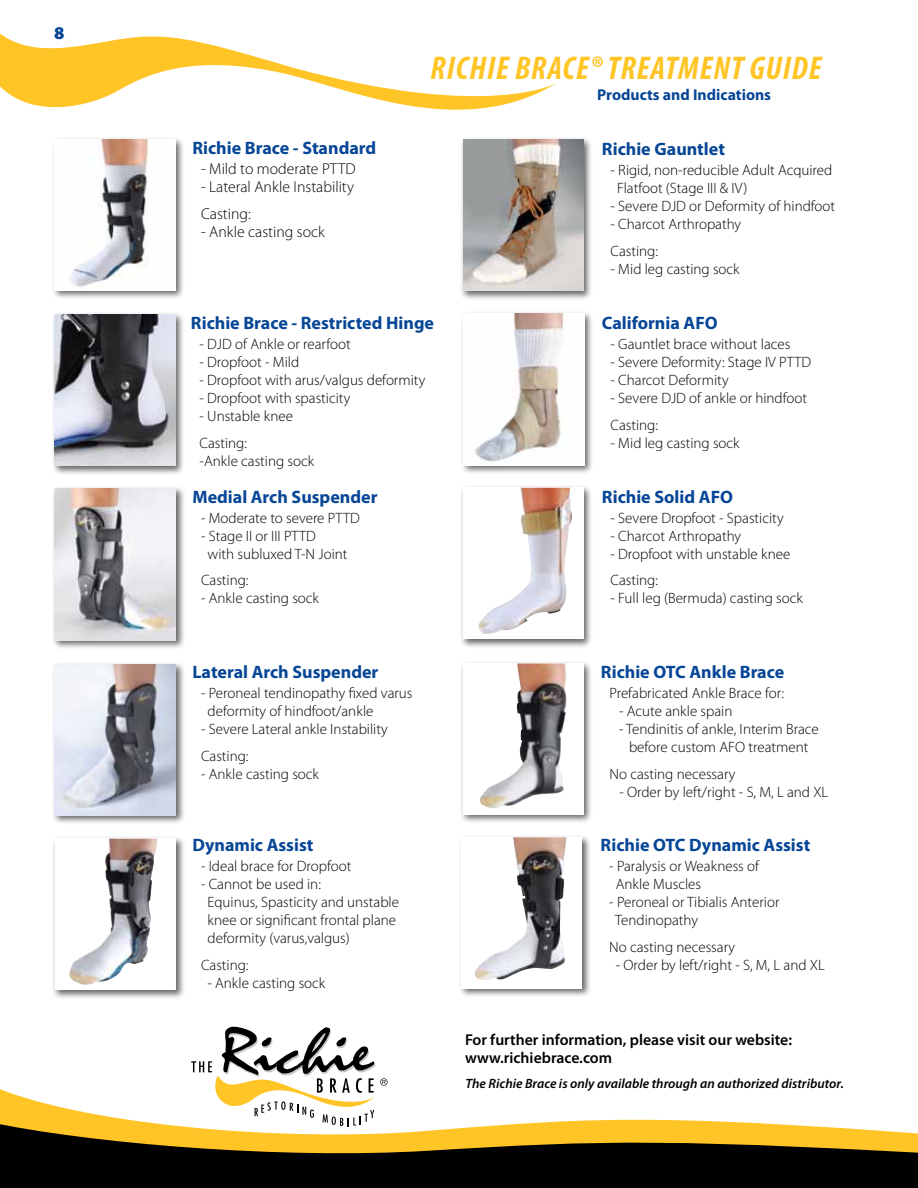
<style>
.page{position:relative;width:918px;height:1188px;background:#fff}
.page>*{position:absolute;margin:0;border:0;box-sizing:border-box;transform-origin:0 0}
.t1{font:italic 700 condensed 33px "Myriad Pro";letter-spacing:.03em;color:#ffc425}
.t2{font:700 18px "Myriad Pro";color:#074696}
.t3{font:900 18px "Myriad Pro";color:#074696}
.t4{font:300 15.75px/26.7px "Myriad Pro";color:#000}
.t5{font:600 15.75px/18px "Myriad Pro";color:#000}
.t6{font:700 15.75px "Myriad Pro";color:#074696}
.t7{font:300 15px/18px "Myriad Pro";color:#000}
.t8{font:italic 600 13.5px "Myriad Pro";color:#000}
</style>
<div class="page">
<svg style="left:0;top:33px;width:556px;height:77px"></svg>
<svg style="left:0;top:1089px;width:705px;height:32px"></svg>
<svg style="left:0;top:1121px;width:918px;height:67px;background:#5b4a1a"></svg>
<div style="left:52px;top:137px;width:133px;height:163px;background:#000;opacity:.6"></div>
<div style="left:55px;top:139px;width:121px;height:152px;background:#fff"></div>
<img style="left:69px;top:139px;width:81px;height:148px">
<div style="left:458px;top:834px;width:134px;height:164px;background:#000;opacity:.6"></div>
<svg style="left:461px;top:837px;width:121px;height:152px"></svg>
<img style="left:513px;top:837px;width:9px;height:57px">
<div style="left:52px;top:312px;width:133px;height:163px;background:#000;opacity:.6"></div>
<img style="left:55px;top:315px;width:121px;height:151px">
<div style="left:460px;top:485px;width:133px;height:163px;background:#000;opacity:.6"></div>
<div style="left:463px;top:488px;width:121px;height:151px;background:#fff"></div>
<img style="left:478px;top:488px;width:94px;height:146px">
<div style="left:460px;top:137px;width:133px;height:163px;background:#000;opacity:.6"></div>
<img style="left:464px;top:140px;width:120px;height:151px">
<div style="left:52px;top:486px;width:133px;height:164px;background:#000;opacity:.6"></div>
<img style="left:55px;top:489px;width:121px;height:151px">
<div style="left:460px;top:661px;width:133px;height:163px;background:#000;opacity:.6"></div>
<svg style="left:463px;top:663px;width:121px;height:152px"></svg>
<img style="left:517px;top:663px;width:4px;height:52px">
<div style="left:52px;top:661px;width:133px;height:164px;background:#000;opacity:.6"></div>
<img style="left:55px;top:664px;width:121px;height:151px">
<div style="left:52px;top:836px;width:133px;height:163px;background:#000;opacity:.6"></div>
<svg style="left:55px;top:839px;width:121px;height:151px"></svg>
<img style="left:105px;top:839px;width:6px;height:69px">
<div style="left:461px;top:311px;width:133px;height:164px;background:#000;opacity:.6"></div>
<img style="left:464px;top:314px;width:121px;height:151px">
<svg style="left:191px;top:1027px;width:197px;height:99px"></svg>
<p class="t3" style="left:54px;top:22px;width:12px">8</p>
<h1 class="t1" style="left:431px;top:47px;width:392px">RICHIE BRACE® TREATMENT GUIDE</h1>
<p class="t2" style="left:192px;top:136px;width:185px">Richie Brace - Standard</p>
<p class="t4" style="left:201px;top:156px;width:156px">- Mild to moderate PTTD</p>
<p class="t4" style="left:201px;top:174px;width:154px">- Lateral Ankle Instability<br>Casting:</p>
<p class="t4" style="left:201px;top:218px;width:125px">- Ankle casting sock</p>
<p class="t2" style="left:191px;top:311px;width:245px">Richie Brace - Restricted Hinge</p>
<p class="t7" style="left:200px;top:335px;width:153px">- DJD of Ankle or rearfoot</p>
<p class="t7" style="left:200px;top:353px;width:101px">- Dropfoot - Mild</p>
<p class="t7" style="left:200px;top:371px;width:227px">- Dropfoot with arus/valgus deformity</p>
<p class="t7" style="left:200px;top:389px;width:152px">- Dropfoot with spasticity</p>
<p class="t7" style="left:200px;top:403px;width:95px;line-height:26.7px">- Unstable knee<br>Casting:</p>
<p class="t7" style="left:200px;top:452px;width:116px">-Ankle casting sock</p>
<p class="t2" style="left:192px;top:485px;width:187px">Medial Arch Suspender</p>
<p class="t7" style="left:201px;top:509px;width:160px">- Moderate to severe PTTD</p>
<p class="t7" style="left:208px;top:527px;width:141px;text-indent:-7px">- Stage II or III PTTD<br>with subluxed T-N Joint</p>
<p class="t7" style="left:201px;top:572px;width:49px">Casting:</p>
<p class="t7" style="left:201px;top:590px;width:119px">- Ankle casting sock</p>
<p class="t2" style="left:192px;top:660px;width:188px">Lateral Arch Suspender</p>
<p class="t7" style="left:208px;top:684px;width:206px;text-indent:-7px">- Peroneal tendinopathy fixed varus deformity of hindfoot/ankle</p>
<p class="t7" style="left:201px;top:716px;width:188px;line-height:26.7px">- Severe Lateral ankle Instability<br>Casting:</p>
<p class="t7" style="left:201px;top:765px;width:119px">- Ankle casting sock</p>
<p class="t2" style="left:192px;top:833px;width:123px">Dynamic Assist</p>
<p class="t7" style="left:201px;top:858px;width:152px">- Ideal brace for Dropfoot</p>
<p class="t7" style="left:208px;top:876px;width:193px;text-indent:-7px">- Cannot be used in:<br>Equinus, Spasticity and unstable knee or significant frontal plane deformity (varus,valgus)</p>
<p class="t7" style="left:201px;top:956px;width:49px">Casting:</p>
<p class="t7" style="left:207px;top:974px;width:119px">- Ankle casting sock</p>
<p class="t6" style="left:597px;top:85px;width:175px">Products and Indications</p>
<p class="t2" style="left:602px;top:137px;width:125px">Richie Gauntlet</p>
<p class="t7" style="left:617px;top:162px;width:217px;text-indent:-7px">- Rigid, non-reducible Adult Acquired<br>Flatfoot (Stage III &amp; IV)</p>
<p class="t7" style="left:611px;top:198px;width:226px">- Severe DJD or Deformity of hindfoot</p>
<p class="t7" style="left:611px;top:211px;width:132px;line-height:26.7px">- Charcot Arthropathy<br>Casting:</p>
<p class="t7" style="left:611px;top:260px;width:131px">- Mid leg casting sock</p>
<p class="t2" style="left:602px;top:311px;width:117px">California AFO</p>
<p class="t7" style="left:611px;top:335px;width:181px">- Gauntlet brace without laces</p>
<p class="t7" style="left:611px;top:353px;width:202px">- Severe Deformity: Stage IV PTTD</p>
<p class="t7" style="left:611px;top:371px;width:120px">- Charcot Deformity</p>
<p class="t7" style="left:611px;top:385px;width:198px;line-height:26.7px">- Severe DJD of ankle or hindfoot<br>Casting:</p>
<p class="t7" style="left:611px;top:434px;width:131px">- Mid leg casting sock</p>
<p class="t2" style="left:602px;top:485px;width:133px">Richie Solid AFO</p>
<p class="t7" style="left:611px;top:509px;width:175px">- Severe Dropfoot - Spasticity</p>
<p class="t7" style="left:611px;top:527px;width:132px">- Charcot Arthropathy</p>
<p class="t7" style="left:611px;top:541px;width:181px;line-height:26.7px">- Dropfoot with unstable knee<br>Casting:</p>
<p class="t7" style="left:611px;top:590px;width:194px">- Full leg (Bermuda) casting sock</p>
<p class="t2" style="left:601px;top:660px;width:185px">Richie OTC Ankle Brace</p>
<p class="t7" style="left:610px;top:684px;width:176px">Prefabricated Ankle Brace for:</p>
<p class="t7" style="left:619px;top:702px;width:115px">- Acute ankle spain</p>
<p class="t7" style="left:619px;top:720px;width:201px;text-align:center">- Tendinitis of ankle, Interim Brace before custom AFO treatment</p>
<p class="t7" style="left:610px;top:765px;width:127px">No casting necessary</p>
<p class="t7" style="left:619px;top:783px;width:210px">- Order by left/right - S, M, L and XL</p>
<p class="t2" style="left:601px;top:833px;width:211px">Richie OTC Dynamic Assist</p>
<p class="t7" style="left:616px;top:858px;width:145px;text-indent:-7px">- Paralysis or Weakness of<br>Ankle Muscles</p>
<p class="t7" style="left:615px;top:894px;width:166px;text-indent:-6px">- Peroneal or Tibialis Anterior<br>Tendinopathy</p>
<p class="t7" style="left:609px;top:938px;width:127px">No casting necessary</p>
<p class="t7" style="left:616px;top:956px;width:210px">- Order by left/right - S, M, L and XL</p>
<p class="t5" style="left:465px;top:1031px;width:329px">For further information, please visit our website: www.richiebrace.com</p>
<p class="t8" style="left:465px;top:1075px;width:380px">The Richie Brace is only available through an authorized distributor.</p>
</div>
